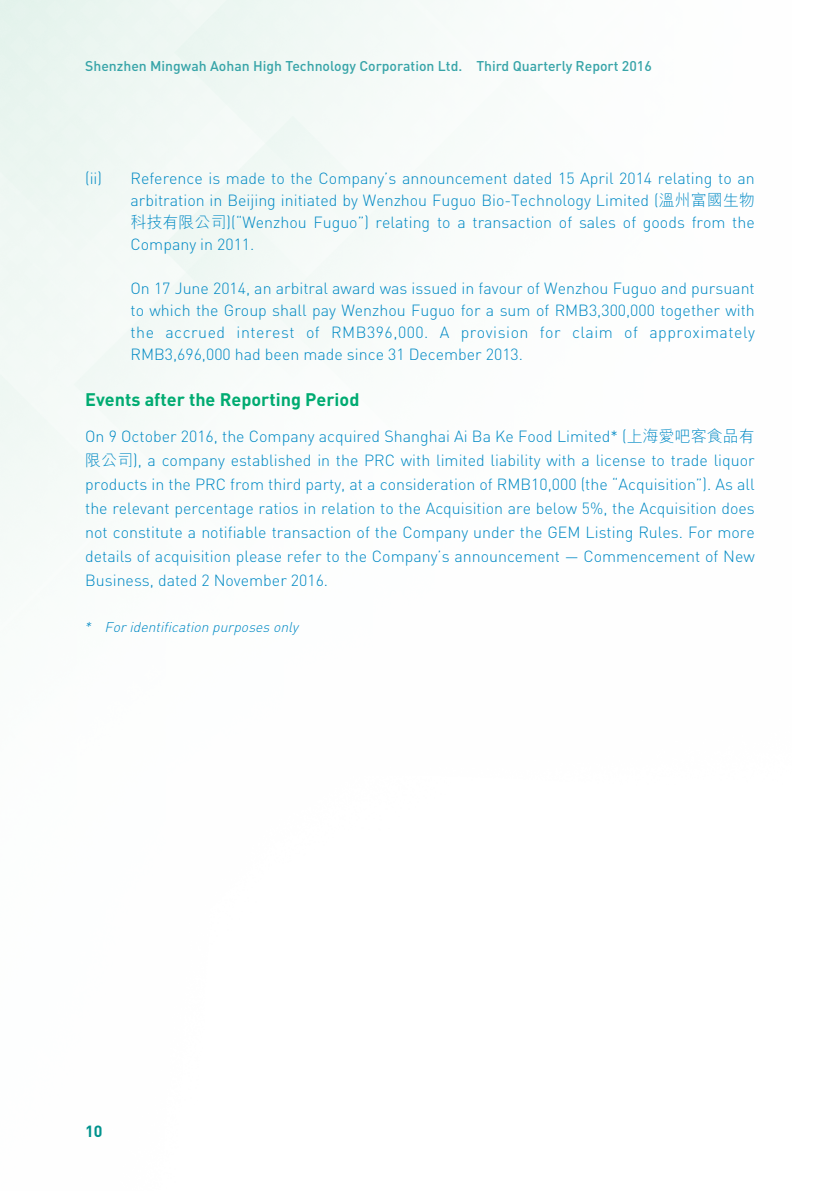
<style>
.page{position:relative;width:840px;height:1191px;background:#fff}
.page>*{position:absolute;margin:0;border:0;box-sizing:border-box;transform-origin:0 0}
.t1{font:700 18px "DIN Pro";color:#00ab71}
.t2{font:300 16px/22px "DIN Pro";color:#0089c4;text-align:justify}
.t3{font:700 16px "DIN Pro";color:#00928d}
.t4{font:500 14px "DIN Pro";color:#37a4a8}
.t5{font:italic 300 14px "DIN Pro";color:#0089c4}
.s1{font-family:"M Hei HK"}
</style>
<div class="page">
<p class="t4" style="left:85px;top:56px;width:568px">Shenzhen Mingwah Aohan High Technology Corporation Ltd. Third Quarterly Report 2016</p>
<p class="t2" style="left:130px;top:166px;width:625px;text-indent:-45px">(ii) Reference is made to the Company’s announcement dated 15 April 2014 relating to an arbitration in Beijing initiated by Wenzhou Fuguo Bio-Technology Limited (<span class="s1">溫州富國生物科技有限公司</span>)(“Wenzhou Fuguo”) relating to a transaction of sales of goods from the Company in 2011.</p>
<p class="t2" style="left:130px;top:276px;width:625px">On 17 June 2014, an arbitral award was issued in favour of Wenzhou Fuguo and pursuant to which the Group shall pay Wenzhou Fuguo for a sum of RMB3,300,000 together with the accrued interest of RMB396,000. A provision for claim of approximately RMB3,696,000 had been made since 31 December 2013.</p>
<p class="t1" style="left:85px;top:387px;width:276px">Events after the Reporting Period</p>
<p class="t2" style="left:85px;top:423px;width:671px;line-height:24px">On 9 October 2016, the Company acquired Shanghai Ai Ba Ke Food Limited* (<span class="s1">上海愛吧客食品有限公司</span>), a company established in the PRC with limited liability with a license to trade liquor products in the PRC from third party, at a consideration of RMB10,000 (the “Acquisition”). As all the relevant percentage ratios in relation to the Acquisition are below 5%, the Acquisition does not constitute a notifiable transaction of the Company under the GEM Listing Rules. For more details of acquisition please refer to the Company’s announcement — Commencement of New Business, dated 2 November 2016.</p>
<p class="t5" style="left:84px;top:617px;width:219px">* Foridentification purposesonly</p>
<p class="t3" style="left:85px;top:1120px;width:19px">10</p>
</div>
